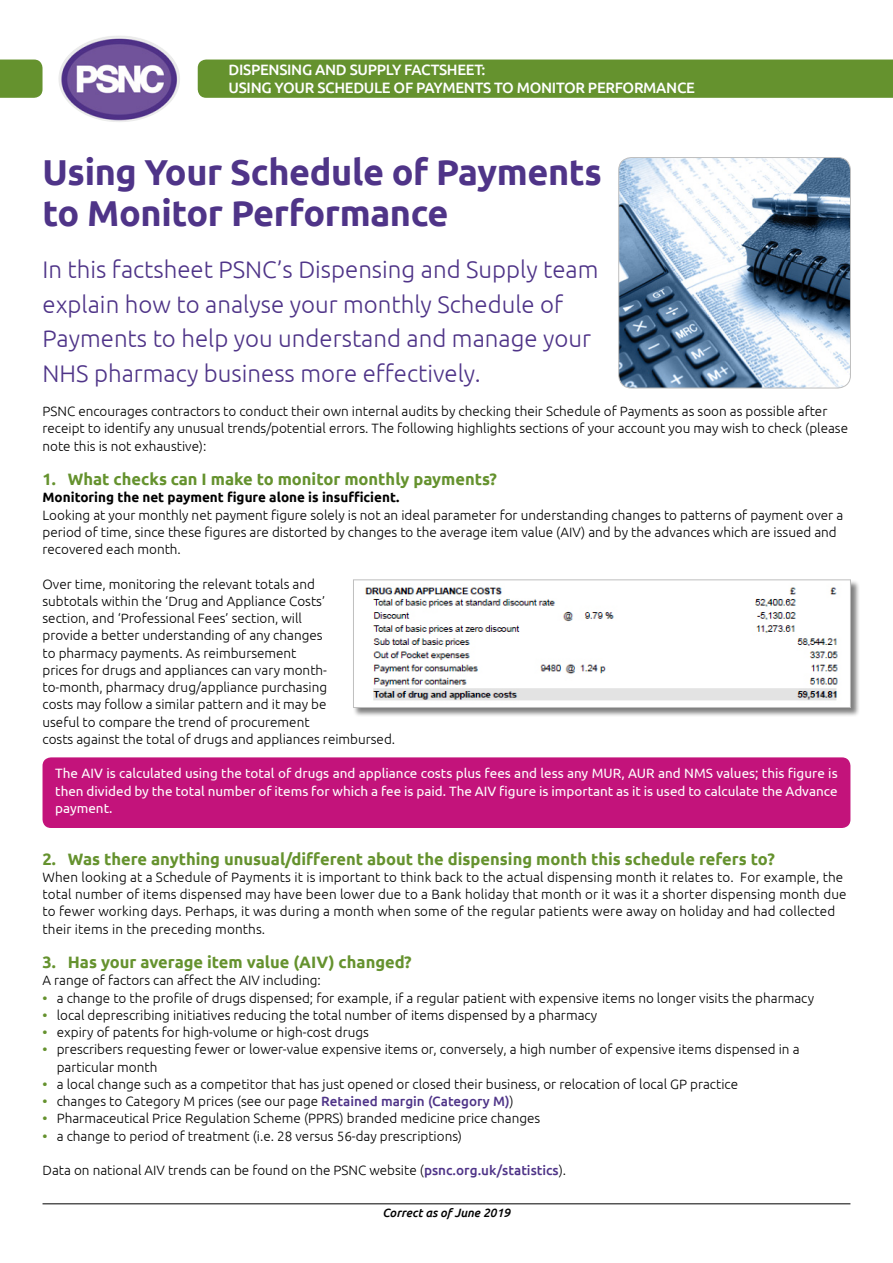
<style>
.page{position:relative;width:893px;height:1263px;background:#fff}
.page>*{position:absolute;margin:0;border:0;box-sizing:border-box;transform-origin:0 0}
.t1{font:700 36px/40.5px "Ubuntu";letter-spacing:-.01em;color:#4f3488}
.t2{font:300 24px/34.5px "Ubuntu";color:#4f3488}
.t3{font:700 16.5px "Ubuntu";color:#65922e}
.t4{font:500 15px/18px "Ubuntu";letter-spacing:-.02em;color:#fff}
.t5{font:300 13.5px/17.2px "Ubuntu";color:#000}
.t6{font:13.5px/17.2px "Ubuntu";color:#fff;text-align:justify}
.t7{font:700 13.5px "Ubuntu";color:#000}
.t8{font:italic 500 12px "Ubuntu";color:#000}
.s1{font-weight:500;color:#65922e}
.s2{font-weight:500;color:#4f3488}
</style>
<div class="page">
<div style="left:0;top:60px;width:43px;height:38px;background:#65922e"></div>
<img style="left:79px;top:36px;width:39px;height:11px">
<hr style="left:43px;top:1203px;width:807px;height:1px;background:#000">
<div style="left:198px;top:60px;width:695px;height:38px;background:#65922e"></div>
<div style="left:43px;top:757px;width:807px;height:71px;background:#c3137b;border-radius:9px"></div>
<div style="left:353px;top:579px;width:507px;height:138px;background:#000;opacity:.5"></div>
<div style="left:353px;top:580px;width:497px;height:127px;background:#fff"></div>
<img style="left:365px;top:587px;width:473px;height:114px">
<div style="left:353px;top:579px;width:498px;height:129px;border:1px solid #bfbfbf"></div>
<img style="left:619px;top:158px;width:231px;height:230px">
<div style="left:618px;top:157px;width:233px;height:231px;border:1px solid #bfbfbf;border-radius:13px"></div>
<p class="t4" style="left:229px;top:61px;width:468px">DISPENSING AND SUPPLY FACTSHEET:<br>USING YOUR SCHEDULE OF PAYMENTS TO MONITOR PERFORMANCE</p>
<h1 class="t1" style="left:43px;top:152px;width:561px">Using Your Schedule of Payments to Monitor Performance</h1>
<h2 class="t2" style="left:43px;top:252px;width:558px">In this factsheet PSNC’s Dispensing and Supply team explain how to analyse your monthly Schedule of Payments to help you understand and manage your NHS pharmacy business more effectively.</h2>
<p class="t5" style="left:43px;top:402px;width:807px">PSNC encourages contractors to conduct their own internal audits by checking their Schedule of Payments as soon as possible after receipt to identify any unusual trends/potential errors. The following highlights sections of your account you may wish to check (please note this is not exhaustive):</p>
<p class="t3" style="left:43px;top:469px;width:456px">1. What checks can I make to monitor monthly payments?</p>
<p class="t7" style="left:43px;top:489px;width:359px">Monitoring the net payment figure alone is insufficient.</p>
<p class="t5" style="left:43px;top:506px;width:802px">Looking at your monthly net payment figure solely is not an ideal parameter for understanding changes to patterns of payment over a period of time, since these figures are distorted by changes to the average item value (AIV) and by the advances which are issued and recovered each month.</p>
<p class="t5" style="left:43px;top:575px;width:354px">Over time, monitoring the relevant totals and<br>subtotals within the ‘Drug and Appliance Costs’<br>section, and ‘Professional Fees’ section, will<br>provide a better understanding of any changes<br>to pharmacy payments. As reimbursement<br>prices for drugs and appliances can vary month-<br>to-month, pharmacy drug/appliance purchasing<br>costs may follow a similar pattern and it may be<br>useful to compare the trend of procurement<br>costs against the total of drugs and appliances reimbursed.</p>
<p class="t6" style="left:55px;top:764px;width:784px">The AIV is calculated using the total of drugs and appliance costs plus fees and less any MUR, AUR and NMS values; this figure is then divided by the total number of items for which a fee is paid. The AIV figure is important as it is used to calculate the Advance payment.</p>
<p class="t3" style="left:43px;top:849px;width:734px">2. Was there anything unusual/different about the dispensing month this schedule refers to?</p>
<p class="t5" style="left:43px;top:868px;width:805px">When looking at a Schedule of Payments it is important to think back to the actual dispensing month it relates to. For example, the total number of items dispensed may have been lower due to a Bank holiday that month or it was it a shorter dispensing month due to fewer working days. Perhaps, it was during a month when some of the regular patients were away on holiday and had collected their items in the preceding months.</p>
<p class="t3" style="left:43px;top:952px;width:371px">3. Has your average item value (AIV) changed?</p>
<p class="t5" style="left:43px;top:972px;width:280px">A range of factors can affect the AIV including:</p>
<p class="t5" style="left:43px;top:989px;width:773px"><span class="s1">•</span> a change to the profile of drugs dispensed; for example, if a regular patient with expensive items no longer visits the pharmacy</p>
<p class="t5" style="left:43px;top:1006px;width:556px"><span class="s1">•</span> local deprescribing initiatives reducing the total number of items dispensed by a pharmacy</p>
<p class="t5" style="left:43px;top:1023px;width:328px"><span class="s1">•</span> expiry of patents for high-volume or high-cost drugs</p>
<p class="t5" style="left:57px;top:1041px;width:744px;text-indent:-14px"><span class="s1">•</span> prescribers requesting fewer or lower-value expensive items or, conversely, a high number of expensive items dispensed in a particular month</p>
<p class="t5" style="left:43px;top:1075px;width:697px"><span class="s1">•</span> a local change such as a competitor that has just opened or closed their business, or relocation of local GP practice</p>
<p class="t5" style="left:43px;top:1092px;width:473px"><span class="s1">•</span> changes to Category M prices (see our page <span class="s2">Retained margin (Category M)</span>)</p>
<p class="t5" style="left:43px;top:1110px;width:499px"><span class="s1">•</span> Pharmaceutical Price Regulation Scheme (PPRS) branded medicine price changes</p>
<p class="t5" style="left:43px;top:1127px;width:421px"><span class="s1">•</span> a change to period of treatment (i.e. 28 versus 56-day prescriptions)</p>
<p class="t5" style="left:43px;top:1161px;width:525px">Data on national AIV trends can be found on the PSNC website (<span class="s2">psnc.org.uk/statistics</span>).</p>
<p class="t8" style="left:383px;top:1206px;width:129px">Correct as of June 2019</p>
</div>
